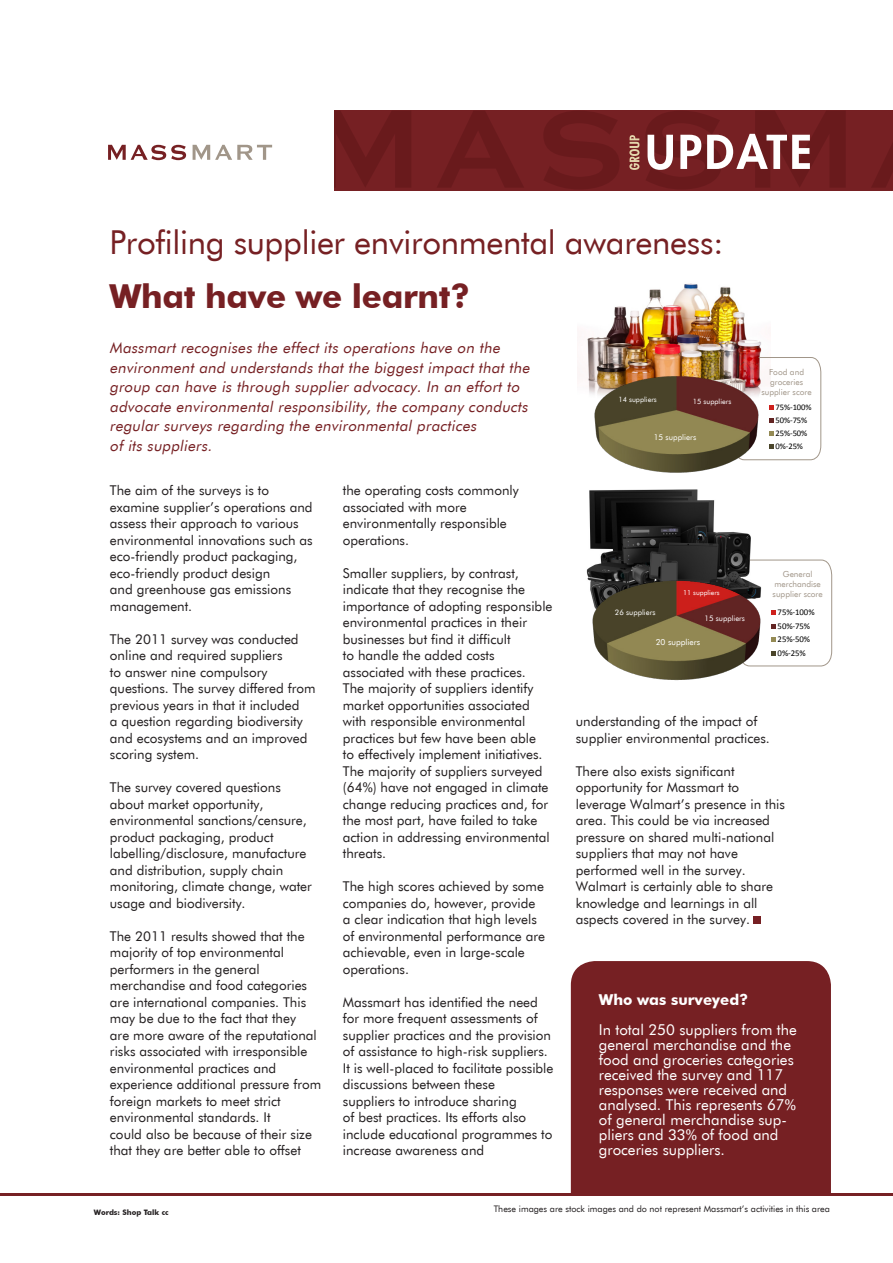
<style>
.page{position:relative;width:893px;height:1263px;background:#fff}
.page>*{position:absolute;margin:0;border:0;box-sizing:border-box;transform-origin:0 0}
.t1{font:33px "Futura BT";letter-spacing:-.01em;color:#762023}
.t2{font:700 33px "Futura BT";letter-spacing:-.01em;color:#762023}
.t3{font:italic 15px/19.5px "Futura BT";color:#762023}
.t4{font:15px/15px "Futura BT";color:#fff}
.t5{font:700 15px "Futura BT";color:#fff}
.t6{font:13.5px/16.5px "Futura BT";color:#231f20}
.t7{font:9px "Futura BT";color:#231f20}
.t8{font:8.85px/13.5px "Calibri";letter-spacing:-.005em;color:#000}
.t9{font:8.55px/13.2px "Calibri";letter-spacing:-.005em;color:#000}
.t10{font:8.4px "Futura BT";color:#fff}
.t11{font:8.25px "Futura BT";color:#a19689}
.t12{font:7.95px "Futura BT";color:#fff}
.t13{font:7.65px "Futura BT";color:#fff}
.t14{font:700 7.5px "Futura BT";color:#231f20}
.t15{font:7.2px "Futura BT";color:#fff}
.t16{font:6.9px "Futura BT";color:#fff}
</style>
<div class="page">
<img style="left:586px;top:490px;width:165px;height:103px">
<img style="left:577px;top:283px;width:185px;height:111px">
<div style="left:335px;top:110px;width:558px;height:81px;background:#762023"></div>
<svg style="left:544px;top:111px;width:75px;height:78px"></svg>
<svg style="left:872px;top:143px;width:21px;height:44px"></svg>
<svg style="left:335px;top:111px;width:76px;height:76px"></svg>
<svg style="left:437px;top:111px;width:86px;height:76px"></svg>
<svg style="left:108px;top:145px;width:78px;height:15px"></svg>
<svg style="left:193px;top:145px;width:79px;height:15px"></svg>
<svg style="left:629px;top:135px;width:10px;height:35px"></svg>
<svg style="left:646px;top:111px;width:199px;height:78px"></svg>
<div style="left:571px;top:961px;width:260px;height:232px;background:#762023"></div>
<hr style="left:0;top:1193px;width:893px;height:2px;background:#762023">
<img style="left:591px;top:560px;width:147px;height:121px">
<svg style="left:738px;top:559px;width:94px;height:108px"></svg>
<img style="left:594px;top:356px;width:166px;height:142px">
<svg style="left:734px;top:357px;width:88px;height:103px"></svg>
<div style="left:753px;top:916px;width:8px;height:8px;background:#762023"></div>
<p class="t1" style="left:109px;top:222px;width:616px">Profiling supplier environmental awareness:</p>
<p class="t2" style="left:109px;top:276px;width:362px">What have we learnt?</p>
<p class="t3" style="left:109px;top:338px;width:425px">Massmart recognises the effect its operations have on the environment and understands that the biggest impact that the group can have is through supplier advocacy. In an effort to advocate environmental responsibility, the company conducts regular surveys regarding the environmental practices</p>
<p class="t3" style="left:109px;top:436px;width:107px">of its suppliers.</p>
<p class="t15" style="left:618px;top:395px;width:40px">14 suppliers</p>
<p class="t15" style="left:693px;top:397px;width:40px">15 suppliers</p>
<p class="t12" style="left:654px;top:432px;width:44px">15 suppliers</p>
<p class="t11" style="left:769px;top:367px;width:37px">Food and</p>
<p class="t11" style="left:770px;top:377px;width:34px">groceries</p>
<p class="t11" style="left:761px;top:387px;width:52px">supplier score</p>
<p class="t9" style="left:775px;top:400px;width:38px">75%-100%<br>50%-75%<br>25%-50%<br>0%-25%</p>
<p class="t6" style="left:110px;top:482px;width:204px">The aim of the surveys is to examine supplier’s operations and assess their approach to various environmental innovations such as eco-friendly product packaging, eco-friendly product design<br>and greenhouse gas emissions management.</p>
<p class="t6" style="left:110px;top:630px;width:207px">The 2011 survey was conducted online and required suppliers<br>to answer nine compulsory questions. The survey differed from previous years in that it included<br>a question regarding biodiversity and ecosystems and an improved scoring system.</p>
<p class="t6" style="left:110px;top:779px;width:204px">The survey covered questions about market opportunity, environmental sanctions/censure, product packaging, product labelling/disclosure, manufacture and distribution, supply chain monitoring, climate change, water usage and biodiversity.</p>
<p class="t6" style="left:110px;top:927px;width:213px">The 2011 results showed that the majority of top environmental performers in the general merchandise and food categories are international companies. This may be due to the fact that they<br>are more aware of the reputational risks associated with irresponsible environmental practices and experience additional pressure from foreign markets to meet strict</p>
<p class="t6" style="left:110px;top:1109px;width:162px">environmental standards. It</p>
<p class="t6" style="left:110px;top:1125px;width:204px">could also be because of their size that they are better able to offset</p>
<p class="t6" style="left:343px;top:482px;width:177px">the operating costs commonly associated with more</p>
<p class="t6" style="left:343px;top:515px;width:166px">environmentally responsible operations.</p>
<p class="t6" style="left:343px;top:564px;width:211px">Smaller suppliers, by contrast, indicate that they recognise the importance of adopting responsible environmental practices in their businesses but find it difficult<br>to handle the added costs associated with these practices.<br>The majority of suppliers identify market opportunities associated with responsible environmental practices but few have been able<br>to effectively implement initiatives.<br>The majority of suppliers surveyed (64%) have not engaged in climate change reducing practices and, for the most part, have failed to take action in addressing environmental threats.</p>
<p class="t6" style="left:343px;top:878px;width:204px">The high scores achieved by some companies do, however, provide a clear indication that high levels of environmental performance are achievable, even in large-scale operations.</p>
<p class="t6" style="left:343px;top:993px;width:197px">Massmart has identified the need for more frequent assessments of</p>
<p class="t6" style="left:343px;top:1026px;width:212px">supplier practices and the provision of assistance to high-risk suppliers.<br>It is well-placed to facilitate possible discussions between these</p>
<p class="t6" style="left:343px;top:1092px;width:211px">suppliers to introduce sharing<br>of best practices. Its efforts also include educational programmes to increase awareness and</p>
<p class="t16" style="left:683px;top:588px;width:38px">11 suppliers</p>
<p class="t13" style="left:704px;top:613px;width:42px">15 suppliers</p>
<p class="t10" style="left:656px;top:637px;width:46px">20 suppliers</p>
<p class="t13" style="left:615px;top:608px;width:42px">26 suppliers</p>
<p class="t11" style="left:783px;top:569px;width:31px">General</p>
<p class="t11" style="left:774px;top:579px;width:48px">merchandise</p>
<p class="t11" style="left:773px;top:589px;width:52px">supplier score</p>
<p class="t8" style="left:778px;top:605px;width:39px">75%-100%<br>50%-75%<br>25%-50%<br>0%-25%</p>
<p class="t6" style="left:576px;top:713px;width:196px">understanding of the impact of supplier environmental practices.</p>
<p class="t6" style="left:576px;top:762px;width:211px">There also exists significant opportunity for Massmart to leverage Walmart’s presence in this area. This could be via increased pressure on shared multi-national suppliers that may not have performed well in the survey.<br>Walmart is certainly able to share knowledge and learnings in all aspects covered in the survey.</p>
<p class="t5" style="left:599px;top:991px;width:151px">Who was surveyed?</p>
<p class="t4" style="left:599px;top:1022px;width:199px">In total 250 suppliers from the general merchandise and the food and groceries categories received the survey and 117 responses were received and analysed. This represents 67% of general merchandise sup&shy;pliers and 33% of food and groceries suppliers.</p>
<p class="t14" style="left:94px;top:1208px;width:76px">Words: Shop Talk cc</p>
<p class="t7" style="left:494px;top:1203px;width:338px">These images are stock images and do not represent Massmart’s activities in this area</p>
</div>
